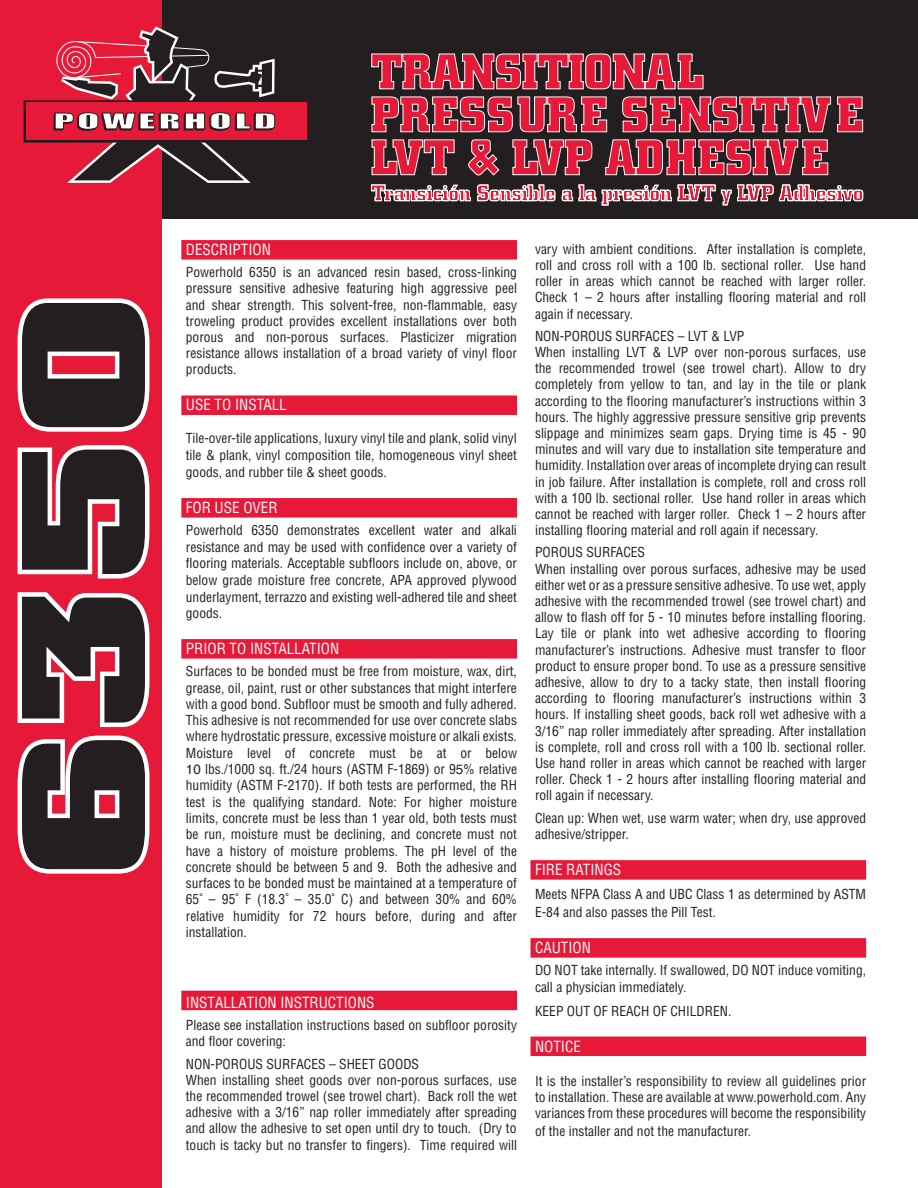
<style>
.page{position:relative;width:918px;height:1188px;background:#fff}
.page>*{position:absolute;margin:0;border:0;box-sizing:border-box;transform-origin:0 0}
.t1{font:700 180px "City";color:#231f20;scale:1.5 1}
.t2{font:700 49.35px/42.9px "City";color:#e71939}
.t3{font:700 22.35px "City";color:#e71939}
.t4{font:condensed 15px "Helvetica";color:#fff}
.t5{font:condensed 13.5px/16.2px "Helvetica";color:#231f20}
.s1{font-stretch:normal}
</style>
<div class="page">
<div style="left:3px;top:0;width:915px;height:219px;background:#231f20"></div>
<div style="left:0;top:0;width:161px;height:1188px;background:#e71939"></div>
<svg style="left:24px;top:26px;width:283px;height:157px"></svg>
<div style="left:181px;top:240px;width:336px;height:20px;background:#e71939"></div>
<div style="left:181px;top:395px;width:336px;height:20px;background:#e71939"></div>
<div style="left:181px;top:498px;width:336px;height:20px;background:#e71939"></div>
<div style="left:181px;top:639px;width:336px;height:20px;background:#e71939"></div>
<div style="left:181px;top:991px;width:336px;height:19px;background:#e71939"></div>
<div style="left:531px;top:860px;width:335px;height:20px;background:#e71939"></div>
<div style="left:531px;top:938px;width:335px;height:20px;background:#e71939"></div>
<div style="left:531px;top:1037px;width:335px;height:19px;background:#e71939"></div>
<svg style="left:17px;top:298px;width:133px;height:576px"></svg>
<svg style="left:371px;top:53px;width:333px;height:37px"></svg>
<svg style="left:371px;top:96px;width:237px;height:37px"></svg>
<svg style="left:622px;top:96px;width:209px;height:37px"></svg>
<svg style="left:837px;top:96px;width:27px;height:37px"></svg>
<svg style="left:371px;top:139px;width:84px;height:37px"></svg>
<svg style="left:468px;top:139px;width:32px;height:37px"></svg>
<svg style="left:512px;top:139px;width:81px;height:37px"></svg>
<svg style="left:605px;top:139px;width:224px;height:37px"></svg>
<svg style="left:371px;top:184px;width:100px;height:17px"></svg>
<svg style="left:477px;top:184px;width:78px;height:17px"></svg>
<svg style="left:562px;top:184px;width:34px;height:17px"></svg>
<svg style="left:602px;top:184px;width:261px;height:22px"></svg>
<h1 class="t1" style="left:-22px;top:879px;width:393px;rotate:-90deg">6350</h1>
<h2 class="t2" style="left:371px;top:50px;width:494px">TRANSITIONAL<br>PRESSURE SENSITIVE<br>LVT &amp; LVP ADHESIVE</h2>
<h3 class="t3" style="left:371px;top:180px;width:494px">Transición Sensible a la presión LVT y LVP Adhesivo</h3>
<p class="t4" style="left:186px;top:240px;width:87px">DESCRIPTION</p>
<p class="t5" style="left:186px;top:264px;width:333px;text-align:justify">Powerhold 6350 is an advanced resin based, cross-linking pressure sensitive adhesive featuring high aggressive peel and shear strength. This solvent-free, non-flammable, easy troweling product provides excellent installations over both porous and non-porous surfaces. Plasticizer migration resistance allows installation of a broad variety of vinyl floor products.</p>
<p class="t4" style="left:186px;top:396px;width:102px">USE TO INSTALL</p>
<p class="t5" style="left:186px;top:429px;width:333px;line-height:17.1px;text-align:justify">Tile-over-tile applications, luxury vinyl tile and plank, solid vinyl tile &amp; plank, vinyl composition tile, homogeneous vinyl sheet goods, and rubber tile &amp; sheet goods.</p>
<p class="t4" style="left:186px;top:498px;width:93px">FOR USE OVER</p>
<p class="t5" style="left:186px;top:522px;width:333px;text-align:justify">Powerhold 6350 demonstrates excellent water and alkali resistance and may be used with confidence over a variety of flooring materials. Acceptable subfloors include on, above, or below grade moisture free concrete, APA approved plywood underlayment, terrazzo and existing well-adhered tile and sheet goods.</p>
<p class="t4" style="left:186px;top:639px;width:155px">PRIOR TO INSTALLATION</p>
<p class="t5" style="left:186px;top:663px;width:333px;text-align:justify">Surfaces to be bonded must be free from moisture, wax, dirt, grease, oil, paint, rust or other substances that might interfere with a good bond. Subfloor must be smooth and fully adhered.<br>This adhesive is not recommended for use over concrete slabs where hydrostatic pressure, excessive moisture or alkali exists.<br>Moisture level of concrete must be at or below <span class="s1">10</span> lbs./1000 sq. ft./24 hours (ASTM F-1869) or 9<span class="s1">5</span>% relative humidity (ASTM F-2170)<span class="s1">.</span> If both tests are performed, the RH test is the qualifying standard. Note: For higher moisture limits, concrete must be less than 1 year old, both tests must be run, moisture must be declining, and concrete must not have a history of moisture problems. The pH level of the concrete should be between 5 and 9. Both the adhesive and surfaces to be bonded must be maintained at a temperature of 65˚ – 95˚ F (18.3˚ – 35.0˚ C) and between 30% and 60% relative humidity for 72 hours before, during and after installation.</p>
<p class="t4" style="left:186px;top:993px;width:190px">INSTALLATION INSTRUCTIONS</p>
<p class="t5" style="left:186px;top:1017px;width:333px">Please see installation instructions based on subfloor porosity and floor covering:</p>
<p class="t5" style="left:186px;top:1055px;width:333px">NON-POROUS SURFACES – SHEET GOODS<br>When installing sheet goods over non-porous surfaces, use the recommended trowel (see trowel chart). Back roll the wet adhesive with a 3/16” nap roller immediately after spreading and allow the adhesive to set open until dry to touch. (Dry to touch is tacky but no transfer to fingers). Time required will</p>
<p class="t5" style="left:535px;top:241px;width:333px;text-align:justify">vary with ambient conditions. After installation is complete, roll and cross roll with a 100 lb. sectional roller. Use hand roller in areas which cannot be reached with larger roller.<br>Check 1 – 2 hours after installing flooring material and roll again if necessary.</p>
<p class="t5" style="left:535px;top:328px;width:333px">NON-POROUS SURFACES – LVT &amp; LVP<br>When installing LVT &amp; LVP over non-porous surfaces, use the recommended trowel (see trowel chart). Allow to dry completely from yellow to tan, and lay in the tile or plank according to the flooring manufacturer’s instructions within 3 hours. The highly aggressive pressure sensitive grip prevents slippage and minimizes seam gaps. Drying time is 45 - 90 minutes and will vary due to installation site temperature and humidity. Installation over areas of incomplete drying can result in job failure. After installation is complete, roll and cross roll with a 100 lb. sectional roller. Use hand roller in areas which cannot be reached with larger roller. Check 1 – 2 hours after installing flooring material and roll again if necessary.</p>
<p class="t5" style="left:535px;top:544px;width:333px">POROUS SURFACES<br>When installing over porous surfaces, adhesive may be used either wet or as a pressure sensitive adhesive. To use wet, apply adhesive with the recommended trowel (see trowel chart) and allow to flash off for 5 - 10 minutes before installing flooring.<br>Lay tile or plank into wet adhesive according to flooring manufacturer’s instructions. Adhesive must transfer to floor product to ensure proper bond. To use as a pressure sensitive adhesive, allow to dry to a tacky state, then install flooring according to flooring manufacturer’s instructions within 3 hours. If installing sheet goods, back roll wet adhesive with a 3/16” nap roller immediately after spreading. After installation is complete, roll and cross roll with a 100 lb. sectional roller.<br>Use hand roller in areas which cannot be reached with larger roller. Check 1 - 2 hours after installing flooring material and roll again if necessary.</p>
<p class="t5" style="left:535px;top:810px;width:333px">Clean up: When wet, use warm water; when dry, use approved adhesive/stripper.</p>
<p class="t4" style="left:535px;top:860px;width:88px">FIRE RATINGS</p>
<p class="t5" style="left:535px;top:885px;width:333px;line-height:18px">Meets NFPA Class A and UBC Class 1 as determined by ASTM<br>E-84 and also passes the Pill Test.</p>
<p class="t4" style="left:535px;top:938px;width:57px">CAUTION</p>
<p class="t5" style="left:535px;top:962px;width:333px">DO NOT take internally. If swallowed, DO NOT induce vomiting, call a physician immediately.</p>
<p class="t5" style="left:535px;top:1002px;width:198px">KEEP OUT OF REACH OF CHILDREN.</p>
<p class="t4" style="left:535px;top:1037px;width:47px">NOTICE</p>
<p class="t5" style="left:535px;top:1072px;width:333px;text-align:justify">It is the installer’s responsibility to review all guidelines prior to installation. These are available at www.powerhold.com. Any variances from these procedures will become the responsibility</p>
<p class="t5" style="left:535px;top:1123px;width:218px">of the installer and not the manufacturer.</p>
</div>
